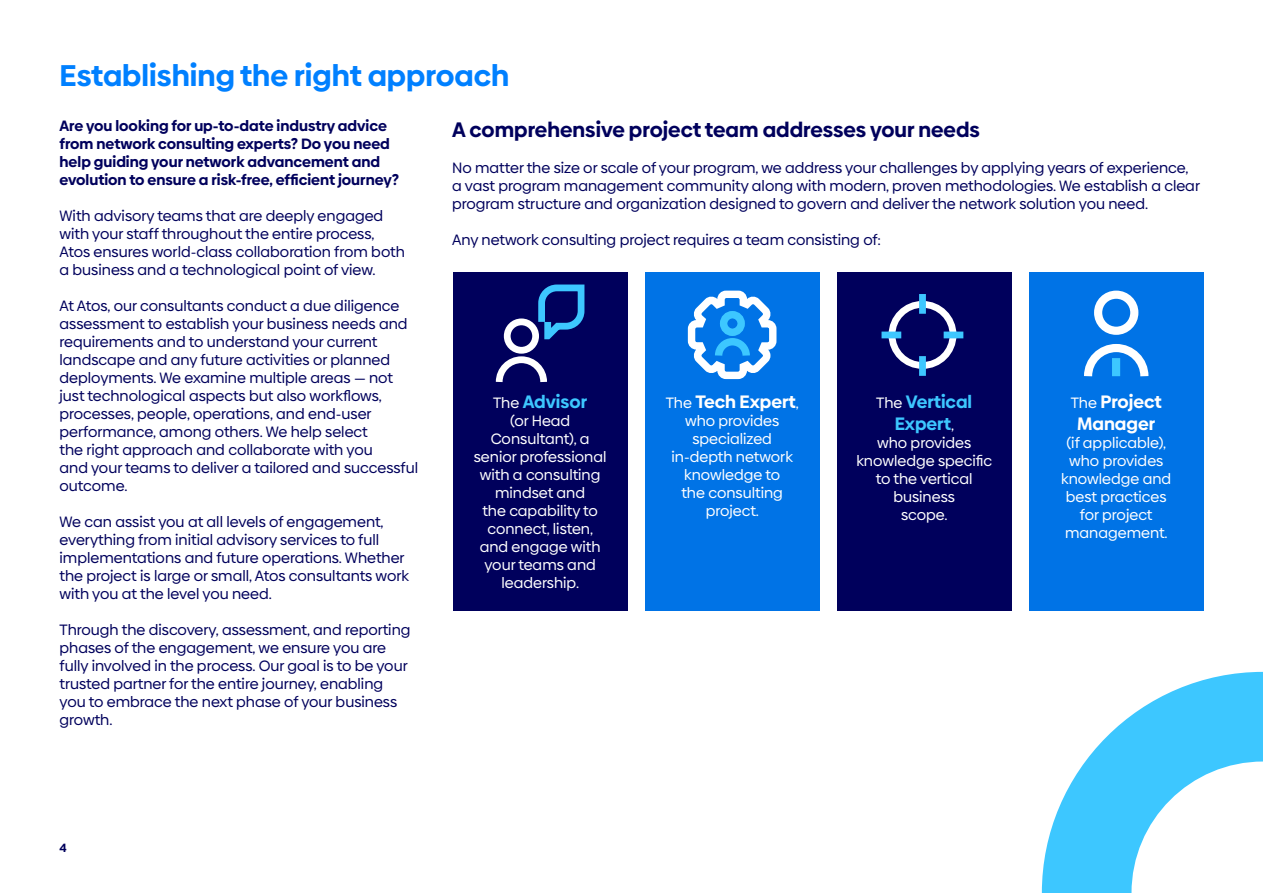
<style>
.page{position:relative;width:1263px;height:893px;background:#fff}
.page>*{position:absolute;margin:0;border:0;box-sizing:border-box;transform-origin:0 0}
.H2_-_Subtitle_-_20_pt{font:700 30px "Biennale";color:#0080ff}
.H3_-_Bold_-_12_pt{font:700 21px "Biennale";color:#00005c}
.Body_copy{font:700 18px/21.6px "Biennale";color:#fff;text-align:center}
.Body_copy-2{font:700 18px/21.6px "Biennale";color:#3dc7ff;text-align:center}
.Body_copy-3{font:15px/18px "Biennale";color:#00005c}
.Body_copy-4{font:15px/18px "Biennale";color:#fff;text-align:center}
.Body_copy-5{font:700 15px/18px "Biennale";color:#00005c}
.Body_copy-6{font:700 12px "Biennale";color:#00005c}
.s1{font-weight:400;font-size:15px}
.s2{font-weight:400;font-size:15px;color:#fff}
</style>
<div class="page">
<div style="left:837px;top:272px;width:174px;height:339px;background:#00005c"></div>
<div style="left:888px;top:301px;width:68px;height:68px;border:7px solid #fff;border-radius:50%"></div>
<div style="left:919px;top:294px;width:7px;height:20px;background:#3dc7ff"></div>
<div style="left:919px;top:356px;width:7px;height:20px;background:#3dc7ff"></div>
<div style="left:944px;top:332px;width:19px;height:6px;background:#3dc7ff"></div>
<div style="left:881px;top:332px;width:20px;height:6px;background:#3dc7ff"></div>
<div style="left:645px;top:272px;width:174px;height:339px;background:#0073e6"></div>
<svg style="left:688px;top:291px;width:88px;height:88px"></svg>
<div style="left:453px;top:272px;width:174px;height:339px;background:#00005c"></div>
<div style="left:1029px;top:272px;width:174px;height:339px;background:#0073e6"></div>
<div style="left:504px;top:318px;width:35px;height:36px;border:7px solid #fff;border-radius:50%"></div>
<svg style="left:496px;top:353px;width:51px;height:30px"></svg>
<svg style="left:535px;top:285px;width:49px;height:58px"></svg>
<svg style="left:1084px;top:291px;width:65px;height:86px"></svg>
<svg style="left:1042px;top:672px;width:221px;height:221px;fill:#3dc7ff"></svg>
<p class="H2_-_Subtitle_-_20_pt" style="left:60px;top:57px;width:451px">Establishing the right approach</p>
<p class="Body_copy-5" style="left:60px;top:117px;width:341px">Are you looking for up-to-date industry advice from network consulting experts? Do you need help guiding your network advancement and evolution to ensure a risk-free, efficient journey?</p>
<p class="Body_copy-3" style="left:60px;top:207px;width:347px">With advisory teams that are deeply engaged with your staff throughout the entire process, Atos ensures world-class collaboration from both a business and a technological point of view.</p>
<p class="Body_copy-3" style="left:60px;top:297px;width:360px">At Atos, our consultants conduct a due diligence assessment to establish your business needs and requirements and to understand your current landscape and any future activities or planned deployments. We examine multiple areas — not just technological aspects but also workflows, processes, people, operations, and end-user performance, among others. We help select<br>the right approach and collaborate with you<br>and your teams to deliver a tailored and successful outcome.</p>
<p class="Body_copy-3" style="left:60px;top:513px;width:351px">We can assist you at all levels of engagement, everything from initial advisory services to full implementations and future operations. Whether the project is large or small, Atos consultants work with you at the level you need.</p>
<p class="Body_copy-3" style="left:60px;top:621px;width:352px">Through the discovery, assessment, and reporting phases of the engagement, we ensure you are fully involved in the process. Our goal is to be your trusted partner for the entire journey, enabling you to embrace the next phase of your business growth.</p>
<h2 class="H3_-_Bold_-_12_pt" style="left:452px;top:116px;width:529px">A comprehensive project team addresses your needs</h2>
<p class="Body_copy-3" style="left:452px;top:159px;width:749px">No matter the size or scale of your program, we address your challenges by applying years of experience, a vast program management community along with modern, proven methodologies. We establish a clear program structure and organization designed to govern and deliver the network solution you need.</p>
<p class="Body_copy-3" style="left:452px;top:231px;width:430px">Any network consulting project requires a team consisting of:</p>
<p class="Body_copy" style="left:1071px;top:391px;width:92px"><span class="s1">The</span> Project<br>Manager</p>
<p class="Body_copy-4" style="left:1061px;top:434px;width:112px">(if applicable), who provides knowledge and best practices for project management.</p>
<p class="Body_copy-2" style="left:493px;top:391px;width:96px"><span class="s2">The</span> Advisor</p>
<p class="Body_copy-4" style="left:474px;top:412px;width:134px">(or Head<br>Consultant), a senior professional with a consulting mindset and<br>the capability to connect, listen, and engage with your teams and leadership.</p>
<p class="Body_copy-2" style="left:876px;top:391px;width:97px"><span class="s2">The</span> Vertical<br>Expert<span class="s2">,</span></p>
<p class="Body_copy-4" style="left:856px;top:434px;width:137px">who provides knowledge specific to the vertical business<br>scope.</p>
<p class="Body_copy" style="left:666px;top:391px;width:135px"><span class="s1">The</span> Tech Expert<span class="s1">,</span></p>
<p class="Body_copy-4" style="left:671px;top:412px;width:123px">who provides specialized in-depth network knowledge to the consulting project.</p>
<p class="Body_copy-6" style="left:60px;top:840px;width:9px">4</p>
</div>
